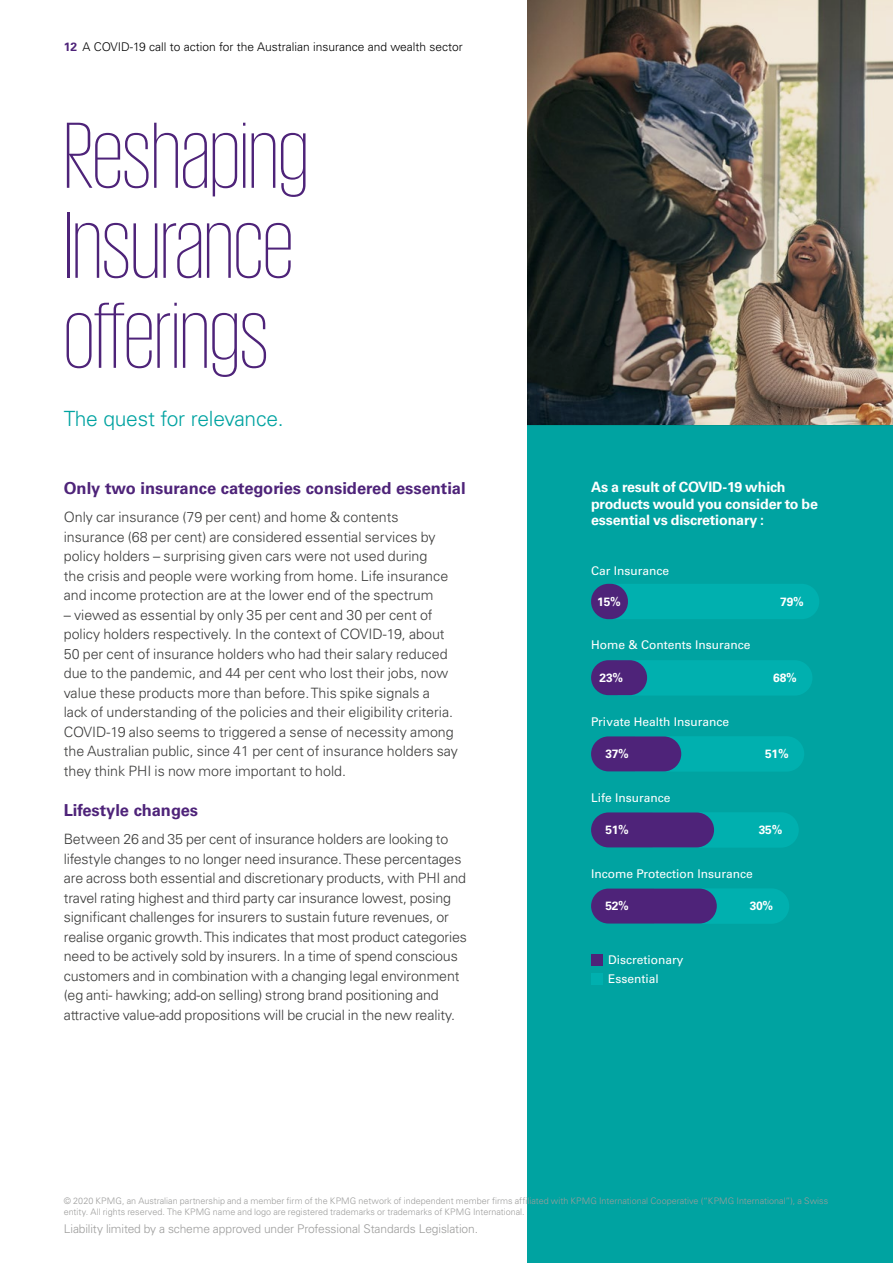
<style>
.page{position:relative;width:893px;height:1263px;background:#fff}
.page>*{position:absolute;margin:0;border:0;box-sizing:border-box;transform-origin:0 0}
.t1{font:200 96px/90px "KPMG";color:#4e2379}
.t2{font:300 21px "Univers LT Std";letter-spacing:-.01em;color:#00a3a1}
.t3{font:700 16.5px "Univers LT Std";color:#4e2379}
.t4{font:300 14.25px/19.5px "Univers LT Std";color:#3c3c3b}
.t5{font:700 14.25px/16.5px "Univers LT Std";letter-spacing:-.01em;color:#fff}
.t6{font:12px/19.5px "Univers LT Std";color:#fff}
.t7{font:300 12px "Univers LT Std";letter-spacing:-.01em;color:#9d9d9c}
.t8{font:300 12px "Univers LT Std";color:#000}
.t9{font:700 12px "Univers LT Std";letter-spacing:-.02em;color:#fff}
.t10{font:300 9px/10.8px "Univers LT Std";color:#9d9d9c}
.s1{font-weight:700;color:#4e2379}
</style>
<div class="page">
<div style="left:527px;top:426px;width:366px;height:837px;background:#00a3a1"></div>
<img style="left:527px;top:0;width:366px;height:426px">
<div style="left:591px;top:954px;width:11px;height:11px;background:#4e2379"></div>
<div style="left:591px;top:974px;width:11px;height:11px;background:#00b0af"></div>
<hr style="left:892px;top:426px;width:1px;height:739px;background:#4e2379">
<div style="left:615px;top:584px;width:204px;height:35px;background:#00b0af"></div>
<div style="left:591px;top:584px;width:37px;height:35px;background:#4e2379;border-radius:17px"></div>
<div style="left:617px;top:660px;width:195px;height:36px;background:#00b0af"></div>
<div style="left:591px;top:660px;width:56px;height:35px;background:#4e2379;border-radius:17px"></div>
<div style="left:635px;top:737px;width:169px;height:35px;background:#00b0af"></div>
<div style="left:591px;top:736px;width:90px;height:35px;background:#4e2379;border-radius:17px"></div>
<div style="left:653px;top:813px;width:145px;height:35px;background:#00b0af"></div>
<div style="left:591px;top:812px;width:123px;height:35px;background:#4e2379;border-radius:17px"></div>
<div style="left:654px;top:889px;width:135px;height:35px;background:#00b0af"></div>
<div style="left:591px;top:888px;width:126px;height:35px;background:#4e2379;border-radius:17px"></div>
<p class="t8" style="left:64px;top:40px;width:401px"><span class="s1">12</span> A COVID-19 call to action for the Australian insurance and wealth sector</p>
<h1 class="t1" style="left:64px;top:108px;width:246px">Reshaping<br>Insurance offerings</h1>
<h2 class="t2" style="left:64px;top:406px;width:221px">The quest for relevance.</h2>
<p class="t3" style="left:64px;top:479px;width:403px">Only two insurance categories considered essential</p>
<p class="t4" style="left:64px;top:507px;width:386px">Only car insurance (79 per cent) and home &amp; contents insurance (68 per cent) are considered essential services by policy holders – surprising given cars were not used during the crisis and people were working from home. Life insurance and income protection are at the lower end of the spectrum</p>
<p class="t4" style="left:64px;top:605px;width:396px">– viewed as essential by only 35 per cent and 30 per cent of policy holders respectively. In the context of COVID-19, about 50 per cent of insurance holders who had their salary reduced due to the pandemic, and 44 per cent who lost their jobs, now value these products more than before. This spike signals a<br>lack of understanding of the policies and their eligibility criteria.<br>COVID-19 also seems to triggered a sense of necessity among the Australian public, since 41 per cent of insurance holders say they think PHI is now more important to hold.</p>
<p class="t3" style="left:64px;top:801px;width:136px">Lifestyle changes</p>
<p class="t4" style="left:64px;top:830px;width:405px">Between 26 and 35 per cent of insurance holders are looking to lifestyle changes to no longer need insurance. These percentages are across both essential and discretionary products, with PHI and travel rating highest and third party car insurance lowest, posing significant challenges for insurers to sustain future revenues, or realise organic growth. This indicates that most product categories need to be actively sold by insurers. In a time of spend conscious customers and in combination with a changing legal environment (eg anti- hawking; add-on selling) strong brand positioning and attractive value-add propositions will be crucial in the new reality.</p>
<p class="t5" style="left:591px;top:479px;width:228px">As a result of COVID-19 which products would you consider to be essential vs discretionary :</p>
<p class="t6" style="left:591px;top:561px;width:80px">Car Insurance</p>
<p class="t9" style="left:597px;top:595px;width:25px">15%</p>
<p class="t9" style="left:780px;top:595px;width:25px">79%</p>
<p class="t6" style="left:591px;top:635px;width:161px">Home &amp; Contents Insurance</p>
<p class="t9" style="left:600px;top:671px;width:25px">23%</p>
<p class="t9" style="left:773px;top:671px;width:25px">68%</p>
<p class="t6" style="left:591px;top:712px;width:140px">Private Health Insurance</p>
<p class="t9" style="left:605px;top:747px;width:25px">37%</p>
<p class="t9" style="left:765px;top:747px;width:25px">51%</p>
<p class="t6" style="left:591px;top:788px;width:81px">Life Insurance</p>
<p class="t9" style="left:605px;top:823px;width:25px">51%</p>
<p class="t9" style="left:759px;top:823px;width:25px">35%</p>
<p class="t6" style="left:591px;top:864px;width:163px">Income Protection Insurance</p>
<p class="t9" style="left:605px;top:899px;width:25px">52%</p>
<p class="t9" style="left:750px;top:899px;width:25px">30%</p>
<p class="t6" style="left:608px;top:950px;width:77px">Discretionary<br>Essential</p>
<p class="t10" style="left:64px;top:1195px;width:766px">© 2020 KPMG, an Australian partnership and a member firm of the KPMG network of independent member firms affiliated with KPMG International Cooperative (“KPMG International”), a Swiss entity. All rights reserved. The KPMG name and logo are registered trademarks or trademarks of KPMG International.</p>
<p class="t7" style="left:64px;top:1222px;width:416px">Liability limited by a scheme approved under Professional Standards Legislation.</p>
</div>
